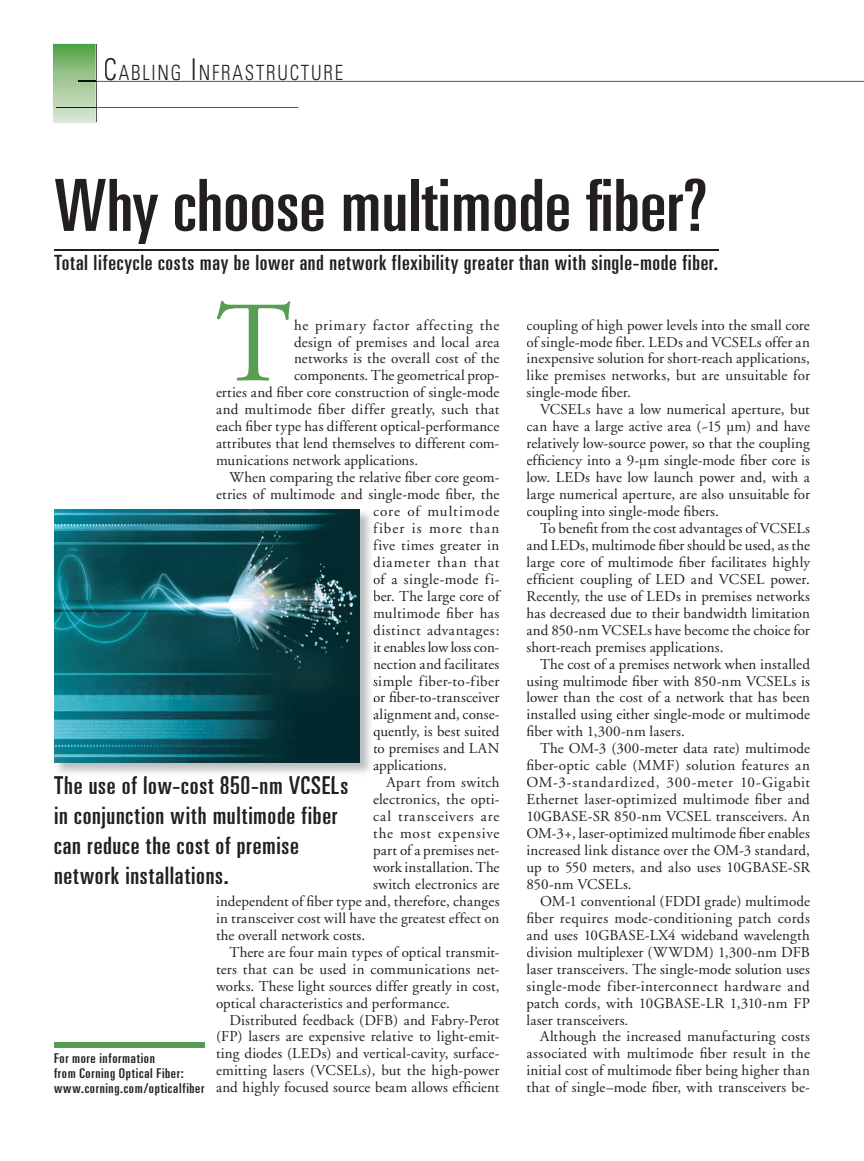
<style>
.page{position:relative;width:864px;height:1161px;background:#fff}
.page>*{position:absolute;margin:0;border:0;box-sizing:border-box;transform-origin:0 0}
.t1{font:114.45px "Adobe Garamond";color:#599d52}
.t2{font:ultra-condensed 72px "Univers";color:#231f20;scale:1.1 1}
.t3{font:ultra-condensed 24px/30px "Univers";letter-spacing:.025em;color:#231f20;scale:1.1 1}
.t4{font:ultra-condensed 21px "Univers";letter-spacing:.03em;color:#231f20;scale:1.1 1}
.t5{font:300 condensed 21px "Univers";letter-spacing:.095em;color:#231f20;scale:.9 1}
.t6{font:15px/17px "Adobe Garamond";letter-spacing:.01em;color:#231f20;text-align:justify}
.t7{font:15px "Adobe Garamond";letter-spacing:.06em;color:#231f20}
.t8{font:15px "Adobe Garamond";letter-spacing:.05em;color:#231f20}
.t9{font:15px "Adobe Garamond";letter-spacing:-.01em;color:#231f20}
.t10{font:15px "Adobe Garamond";letter-spacing:.04em;color:#231f20}
.t11{font:15px "Adobe Garamond";letter-spacing:.03em;color:#231f20}
.t12{font:15px "Adobe Garamond";letter-spacing:.055em;color:#231f20}
.t13{font:15px "Adobe Garamond";letter-spacing:.07em;color:#231f20}
.t14{font:ultra-condensed 13.5px/15px "Univers";letter-spacing:.04em;color:#231f20;scale:1.15 1}
.s1{font-size:30px}
</style>
<div class="page">
<img style="left:53px;top:44px;width:43px;height:79px">
<hr style="left:96px;top:44px;width:1px;height:37px;background:#231f20">
<hr style="left:97px;top:81px;width:767px;height:1px;background:#231f20">
<hr style="left:97px;top:107px;width:201px;height:1px;background:#231f20">
<img style="left:57px;top:107px;width:21px;height:1px">
<svg style="left:78px;top:81px;width:19px;height:41px"></svg>
<hr style="left:54px;top:249px;width:664px;height:1px;background:#231f20">
<img style="left:54px;top:512px;width:320px;height:261px">
<img style="left:54px;top:509px;width:306px;height:253px">
<img style="left:54px;top:776px;width:281px;height:2px">
<div style="left:54px;top:1042px;width:151px;height:6px;background:#599d52"></div>
<svg style="left:374px;top:541px;width:1px;height:26px"></svg>
<svg style="left:374px;top:578px;width:1px;height:40px"></svg>
<svg style="left:374px;top:629px;width:1px;height:23px"></svg>
<svg style="left:374px;top:714px;width:1px;height:57px"></svg>
<h3 class="t5" style="left:104px;top:60px;width:268px"><span class="s1">C</span>ABLING <span class="s1">I</span>NFRASTRUCTURE</h3>
<h2 class="t2" style="left:54px;top:164px;width:596px">Why choose multimode fiber?</h2>
<h3 class="t4" style="left:54px;top:250px;width:605px">Total lifecycle costs may be lower and network flexibility greater than with single-mode fiber.</h3>
<h1 class="t1" style="left:216px;top:283px;width:77px">T</h1>
<p class="t8" style="left:294px;top:317px;width:207px">he primary factor affecting the</p>
<p class="t6" style="left:294px;top:334px;width:207px">design of premises and local area</p>
<p class="t6" style="left:294px;top:351px;width:207px">networks is the overall cost of the</p>
<p class="t6" style="left:294px;top:368px;width:207px">components. The geometrical prop-</p>
<p class="t6" style="left:216px;top:385px;width:285px">erties and fiber core construction of single-mode</p>
<p class="t6" style="left:216px;top:401px;width:285px">and multimode fiber differ greatly, such that</p>
<p class="t6" style="left:216px;top:418px;width:285px">each fiber type has different optical-performance</p>
<p class="t6" style="left:216px;top:435px;width:285px">attributes that lend themselves to different com-</p>
<p class="t6" style="left:216px;top:452px;width:204px">munications network applications.</p>
<p class="t6" style="left:230px;top:469px;width:271px">When comparing the relative fiber core geom-</p>
<p class="t6" style="left:216px;top:486px;width:285px">etries of multimode and single-mode fiber, the</p>
<p class="t7" style="left:373px;top:503px;width:128px">core of multimode</p>
<p class="t13" style="left:373px;top:520px;width:128px">fiber is more than</p>
<p class="t6" style="left:373px;top:537px;width:128px">five times greater in</p>
<p class="t7" style="left:373px;top:554px;width:128px">diameter than that</p>
<p class="t11" style="left:373px;top:571px;width:128px">of a single-mode fi-</p>
<p class="t6" style="left:373px;top:588px;width:128px">ber. The large core of</p>
<p class="t6" style="left:373px;top:605px;width:128px">multimode fiber has</p>
<p class="t10" style="left:373px;top:622px;width:128px">distinct advantages:</p>
<p class="t9" style="left:373px;top:639px;width:128px">it enables low loss con-</p>
<p class="t6" style="left:373px;top:656px;width:128px">nection and facilitates</p>
<p class="t6" style="left:373px;top:673px;width:128px">simple fiber-to-fiber</p>
<p class="t6" style="left:373px;top:690px;width:128px">or fiber-to-transceiver</p>
<p class="t6" style="left:373px;top:707px;width:128px">alignment and, conse-</p>
<p class="t6" style="left:373px;top:724px;width:128px">quently, is best suited</p>
<p class="t6" style="left:373px;top:740px;width:128px">to premises and LAN</p>
<p class="t6" style="left:373px;top:757px;width:75px">applications.</p>
<p class="t6" style="left:387px;top:774px;width:114px">Apart from switch</p>
<p class="t6" style="left:373px;top:791px;width:128px">electronics, the opti-</p>
<p class="t7" style="left:373px;top:808px;width:128px">cal transceivers are</p>
<p class="t12" style="left:373px;top:825px;width:128px">the most expensive</p>
<p class="t6" style="left:373px;top:842px;width:128px">part of a premises net-</p>
<p class="t6" style="left:373px;top:859px;width:128px">work installation. The</p>
<p class="t6" style="left:373px;top:876px;width:128px">switch electronics are</p>
<p class="t6" style="left:216px;top:893px;width:285px">independent of fiber type and, therefore, changes</p>
<p class="t6" style="left:216px;top:910px;width:285px">in transceiver cost will have the greatest effect on</p>
<p class="t6" style="left:216px;top:927px;width:151px">the overall network costs.</p>
<p class="t6" style="left:230px;top:944px;width:271px">There are four main types of optical transmit-</p>
<p class="t6" style="left:216px;top:961px;width:285px">ters that can be used in communications net-</p>
<p class="t6" style="left:216px;top:978px;width:285px">works. These light sources differ greatly in cost,</p>
<p class="t6" style="left:216px;top:995px;width:235px">optical characteristics and performance.</p>
<p class="t6" style="left:230px;top:1012px;width:272px">Distributed feedback (DFB) and Fabry-Perot</p>
<p class="t6" style="left:216px;top:1029px;width:285px">(FP) lasers are expensive relative to light-emit-</p>
<p class="t6" style="left:216px;top:1046px;width:285px">ting diodes (LEDs) and vertical-cavity, surface-</p>
<p class="t6" style="left:216px;top:1063px;width:285px">emitting lasers (VCSELs), but the high-power</p>
<p class="t6" style="left:216px;top:1079px;width:285px">and highly focused source beam allows efficient</p>
<p class="t6" style="left:526px;top:317px;width:285px">coupling of high power levels into the small core of single-mode fiber. LEDs and VCSELs offer an inexpensive solution for short-reach applications, like premises networks, but are unsuitable for single-mode fiber.</p>
<p class="t6" style="left:526px;top:401px;width:285px;text-indent:14px">VCSELs have a low numerical aperture, but can have a large active area (~15 µm) and have relatively low-source power, so that the coupling efficiency into a 9-µm single-mode fiber core is low. LEDs have low launch power and, with a large numerical aperture, are also unsuitable for coupling into single-mode fibers.</p>
<p class="t6" style="left:526px;top:520px;width:285px;text-indent:14px">To benefit from the cost advantages of VCSELs and LEDs, multimode fiber should be used, as the large core of multimode fiber facilitates highly efficient coupling of LED and VCSEL power.<br>Recently, the use of LEDs in premises networks has decreased due to their bandwidth limitation and 850-nm VCSELs have become the choice for short-reach premises applications.</p>
<p class="t6" style="left:526px;top:656px;width:285px;text-indent:14px">The cost of a premises network when installed using multimode fiber with 850-nm VCSELs is lower than the cost of a network that has been installed using either single-mode or multimode fiber with 1,300-nm lasers.</p>
<p class="t6" style="left:526px;top:740px;width:285px;text-indent:14px">The OM-3 (300-meter data rate) multimode fiber-optic cable (MMF) solution features an OM-3-standardized, 300-meter 10-Gigabit Ethernet laser-optimized multimode fiber and 10GBASE-SR 850-nm VCSEL transceivers. An OM-3+, laser-optimized multimode fiber enables increased link distance over the OM-3 standard, up to 550 meters, and also uses 10GBASE-SR 850-nm VCSELs.</p>
<p class="t6" style="left:526px;top:893px;width:285px;text-indent:14px">OM-1 conventional (FDDI grade) multimode fiber requires mode-conditioning patch cords and uses 10GBASE-LX4 wideband wavelength division multiplexer (WWDM) 1,300-nm DFB laser transceivers. The single-mode solution uses single-mode fiber-interconnect hardware and patch cords, with 10GBASE-LR 1,310-nm FP laser transceivers.</p>
<p class="t6" style="left:526px;top:1029px;width:285px;text-indent:14px">Although the increased manufacturing costs associated with multimode fiber result in the initial cost of multimode fiber being higher than that of single–mode fiber, with transceivers be-</p>
<h3 class="t3" style="left:54px;top:770px;width:269px">The use of low-cost 850-nm VCSELs in conjunction with multimode fiber can reduce the cost of premise network installations.</h3>
<p class="t14" style="left:54px;top:1050px;width:132px">For more information<br>from Corning Optical Fiber: www.corning.com/opticalfiber</p>
</div>
